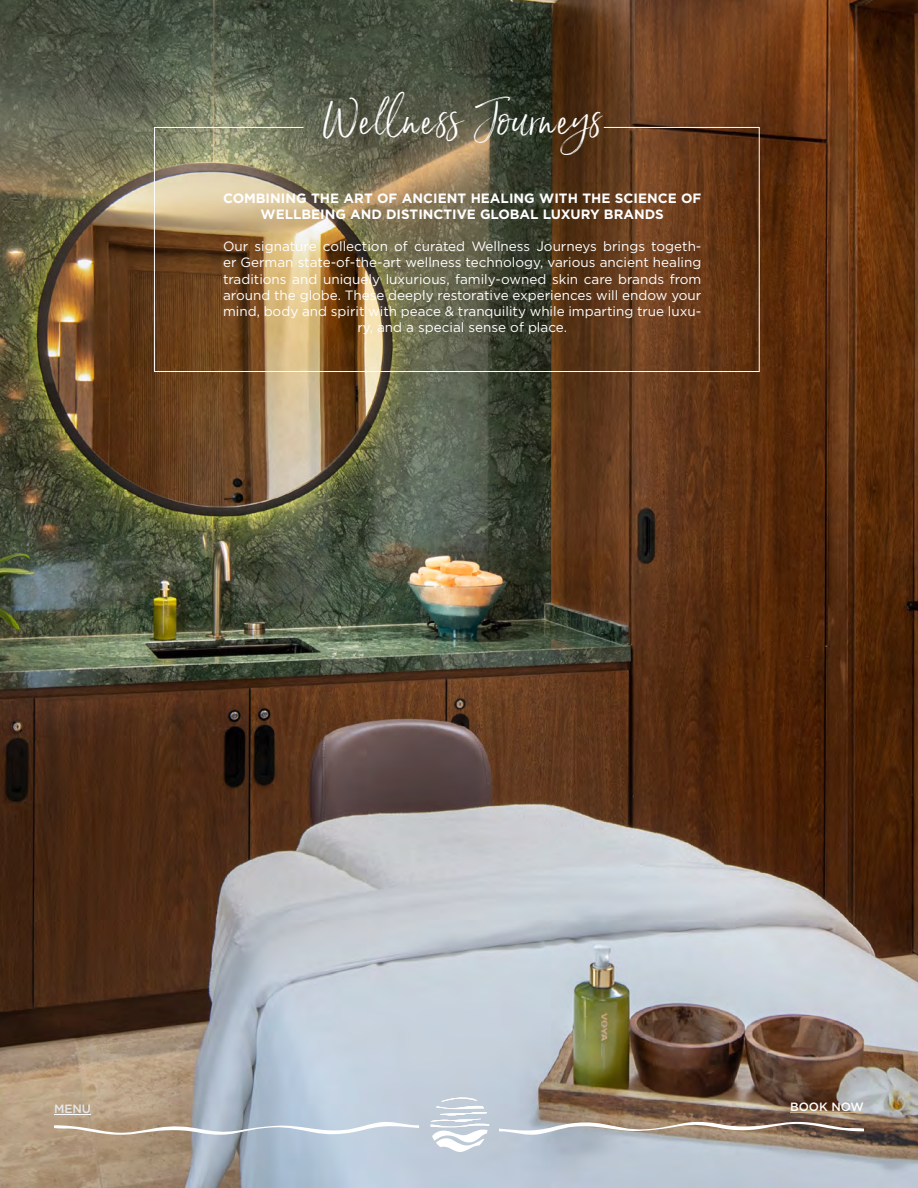
<style>
.page{position:relative;width:918px;height:1188px;background:#fff}
.page>*{position:absolute;margin:0;border:0;box-sizing:border-box;transform-origin:0 0}
.t1{font:45px "Saturday Script";color:#fff}
.t2{font:13.5px/16.2px "Gotham";color:#fff;text-align:center}
.t3{font:700 13.5px/16.2px "Gotham";color:#fff;text-align:center}
.t4{font:500 12px "Gotham";color:#fff}
.t5{font:500 12px "Gotham";color:#e6e7e8}
</style>
<div class="page">
<img style="left:0;top:0;width:918px;height:1188px">
<svg style="left:431px;top:1097px;width:58px;height:57px"></svg>
<svg style="left:54px;top:1120px;width:365px;height:22px"></svg>
<svg style="left:499px;top:1115px;width:365px;height:22px"></svg>
<img style="left:154px;top:127px;width:606px;height:245px">
<hr style="left:54px;top:1114px;width:37px;height:1px;background:#fff">
<hr style="left:790px;top:1112px;width:74px;height:1px;background:#d3b790">
<h1 class="t1" style="left:322px;top:91px;width:282px">Wellness Journeys</h1>
<p class="t3" style="left:223px;top:189px;width:480px">COMBINING THE ART OF ANCIENT HEALING WITH THE SCIENCE OF<br>WELLBEING AND DISTINCTIVE GLOBAL LUXURY BRANDS</p>
<p class="t2" style="left:223px;top:238px;width:480px">Our signature collection of curated Wellness Journeys brings togeth&shy;er German state-of-the-art wellness technology, various ancient healing traditions and uniquely luxurious, family-owned skin care brands from around the globe. These deeply restorative experiences will endow your mind, body and spirit with peace &amp; tranquility while imparting true luxu&shy;ry, and a special sense of place.</p>
<p class="t5" style="left:54px;top:1101px;width:39px">MENU</p>
<p class="t4" style="left:790px;top:1099px;width:75px">BOOK NOW</p>
</div>
